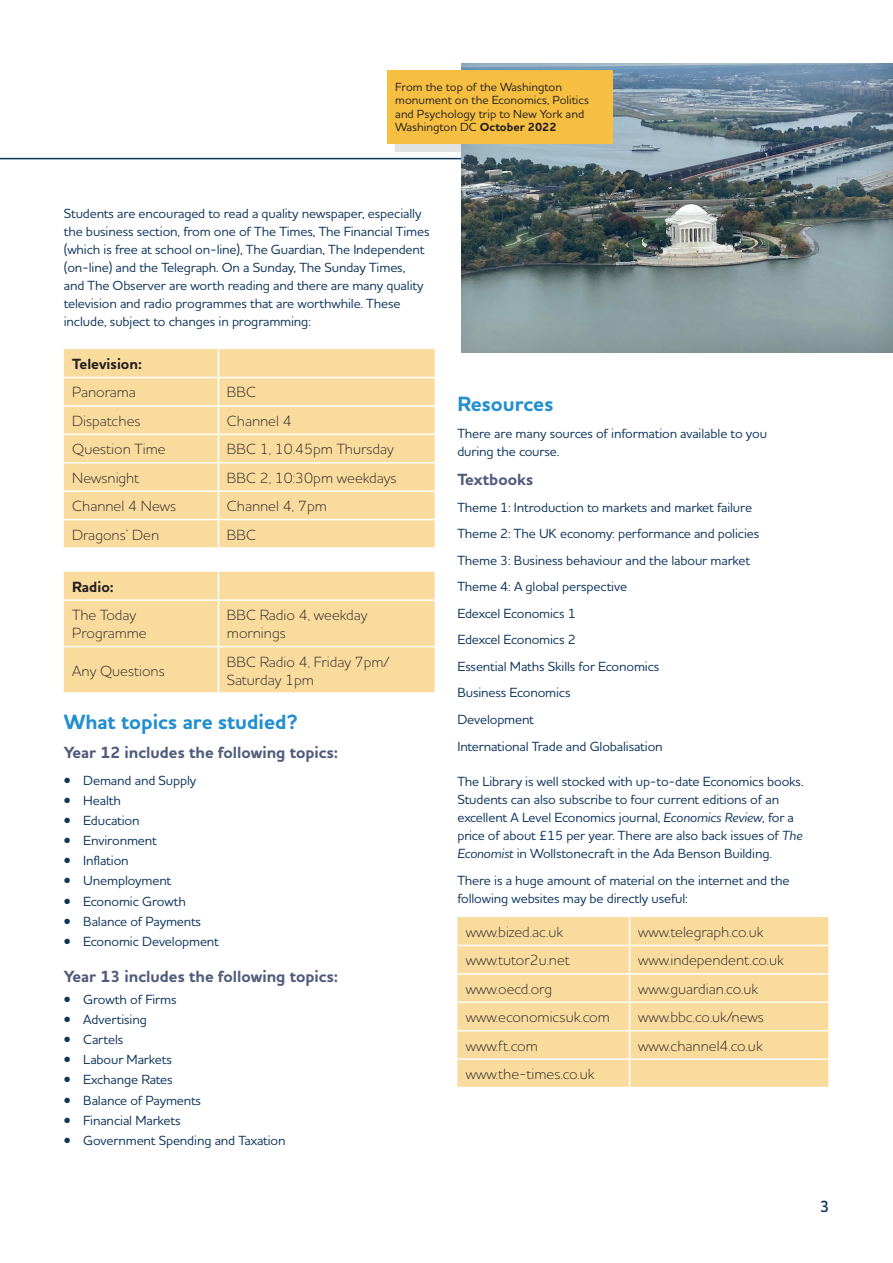
<style>
.page{position:relative;width:893px;height:1263px;background:#fff}
.page>*{position:absolute;margin:0;border:0;box-sizing:border-box;transform-origin:0 0}
.SUB_HEAD_1{font:700 21px "Houschka Pro";color:#238fcf}
.SUB_head_2_-_Bullets{font:700 16.5px "Houschka Pro";color:#515c7d}
.BL{font:700 16.5px "Houschka Pro";color:#515c7d}
.t1{font:600 16.5px "Houschka Pro";color:#0f355c}
.TABLE_text___Body{font:300 15px/18px "Houschka Pro";color:#231f20}
.TABLE_Text___Heading{font:700 15px "Houschka Pro";color:#231f20}
.BODY_Georgia_9pt{font:500 13.5px/18px "Houschka Pro";letter-spacing:-.01em;color:#0f355c}
.BL-2{font:500 13.5px "Houschka Pro";letter-spacing:-.01em;color:#0f355c}
.Photo_Source_1{font:500 12px/13.5px "Houschka Pro";color:#231f20}
.s1{font-weight:700}
.s2{font-style:italic}
</style>
<div class="page">
<div style="left:395px;top:79px;width:226px;height:73px;background:#e1e3e2"></div>
<hr style="left:0;top:158px;width:893px;height:1px;background:#0f355c">
<div style="left:64px;top:349px;width:371px;height:198px;background:#fadb9e"></div>
<hr style="left:64px;top:434px;width:154px;height:1px;background:#fff">
<hr style="left:218px;top:434px;width:218px;height:1px;background:#fff">
<svg style="left:218px;top:349px;width:1px;height:198px"></svg>
<hr style="left:64px;top:462px;width:154px;height:1px;background:#fff">
<hr style="left:218px;top:462px;width:218px;height:1px;background:#fff">
<hr style="left:64px;top:490px;width:154px;height:2px;background:#fff">
<hr style="left:218px;top:490px;width:218px;height:2px;background:#fff">
<hr style="left:64px;top:519px;width:154px;height:1px;background:#fff">
<hr style="left:218px;top:519px;width:218px;height:1px;background:#fff">
<hr style="left:64px;top:377px;width:154px;height:1px;background:#fff">
<hr style="left:218px;top:377px;width:218px;height:1px;background:#fff">
<hr style="left:64px;top:405px;width:154px;height:2px;background:#fff">
<hr style="left:218px;top:405px;width:218px;height:2px;background:#fff">
<div style="left:64px;top:572px;width:371px;height:121px;background:#fadb9e"></div>
<hr style="left:64px;top:599px;width:154px;height:2px;background:#fff">
<hr style="left:218px;top:599px;width:218px;height:2px;background:#fff">
<hr style="left:64px;top:646px;width:154px;height:1px;background:#fff">
<hr style="left:218px;top:646px;width:218px;height:1px;background:#fff">
<div style="left:457px;top:917px;width:371px;height:170px;background:#fadb9e"></div>
<hr style="left:457px;top:945px;width:173px;height:1px;background:#fff">
<hr style="left:630px;top:945px;width:200px;height:1px;background:#fff">
<hr style="left:457px;top:973px;width:173px;height:2px;background:#fff">
<hr style="left:630px;top:973px;width:200px;height:2px;background:#fff">
<svg style="left:629px;top:917px;width:1px;height:170px"></svg>
<hr style="left:457px;top:1001px;width:173px;height:2px;background:#fff">
<hr style="left:630px;top:1001px;width:200px;height:2px;background:#fff">
<hr style="left:457px;top:1030px;width:173px;height:1px;background:#fff">
<hr style="left:630px;top:1030px;width:200px;height:1px;background:#fff">
<hr style="left:457px;top:1058px;width:173px;height:2px;background:#fff">
<hr style="left:630px;top:1058px;width:200px;height:2px;background:#fff">
<div style="left:456px;top:61px;width:437px;height:293px;background:#231f20;opacity:.22"></div>
<div style="left:387px;top:70px;width:225px;height:73px;background:#f6bf41"></div>
<p class="Photo_Source_1" style="left:395px;top:80px;width:195px">From the top of the Washington monument on the Economics, Politics and Psychology trip to New York and<br>Washington DC <span class="s1">October 2022</span></p>
<p class="BODY_Georgia_9pt" style="left:64px;top:204px;width:367px">Students are encouraged to read a quality newspaper, especially the business section, from one of The Times, The Financial Times (which is free at school on-line), The Guardian, The Independent (on-line) and the Telegraph. On a Sunday, The Sunday Times,<br>and The Observer are worth reading and there are many quality television and radio programmes that are worthwhile. These include, subject to changes in programming:</p>
<p class="TABLE_Text___Heading" style="left:72px;top:354px;width:71px">Television:</p>
<p class="TABLE_text___Body" style="left:72px;top:383px;width:65px">Panorama</p>
<p class="TABLE_text___Body" style="left:227px;top:383px;width:31px">BBC</p>
<p class="TABLE_text___Body" style="left:72px;top:411px;width:70px">Dispatches</p>
<p class="TABLE_text___Body" style="left:227px;top:411px;width:66px">Channel 4</p>
<p class="TABLE_text___Body" style="left:72px;top:440px;width:95px">Question Time</p>
<p class="TABLE_text___Body" style="left:227px;top:440px;width:168px">BBC 1, 10.45pm Thursday</p>
<p class="TABLE_text___Body" style="left:72px;top:468px;width:68px">Newsnight</p>
<p class="TABLE_text___Body" style="left:227px;top:468px;width:171px">BBC 2, 10:30pm weekdays</p>
<p class="TABLE_text___Body" style="left:72px;top:497px;width:105px">Channel 4 News</p>
<p class="TABLE_text___Body" style="left:227px;top:497px;width:101px">Channel 4, 7pm</p>
<p class="TABLE_text___Body" style="left:72px;top:525px;width:88px">Dragons’ Den</p>
<p class="TABLE_text___Body" style="left:227px;top:525px;width:31px">BBC</p>
<p class="TABLE_Text___Heading" style="left:72px;top:577px;width:43px">Radio:</p>
<p class="TABLE_text___Body" style="left:72px;top:606px;width:76px">The Today<br>Programme</p>
<p class="TABLE_text___Body" style="left:227px;top:606px;width:142px">BBC Radio 4, weekday mornings</p>
<p class="TABLE_text___Body" style="left:72px;top:661px;width:94px">Any Questions</p>
<p class="TABLE_text___Body" style="left:227px;top:652px;width:164px">BBC Radio 4, Friday 7pm/<br>Saturday 1pm</p>
<p class="SUB_HEAD_1" style="left:64px;top:708px;width:235px">What topics are studied?</p>
<p class="SUB_head_2_-_Bullets" style="left:64px;top:742px;width:276px">Year 12 includes the following topics:</p>
<p class="BL-2" style="left:64px;top:771px;width:134px">• Demand and Supply</p>
<p class="BL-2" style="left:64px;top:792px;width:59px">• Health</p>
<p class="BL-2" style="left:64px;top:812px;width:77px">• Education</p>
<p class="BL-2" style="left:64px;top:832px;width:94px">• Environment</p>
<p class="BL-2" style="left:64px;top:852px;width:66px">• Inflation</p>
<p class="BL-2" style="left:64px;top:872px;width:109px">• Unemployment</p>
<p class="BL-2" style="left:64px;top:892px;width:124px">• Economic Growth</p>
<p class="BL-2" style="left:64px;top:912px;width:139px">• Balance of Payments</p>
<p class="BL-2" style="left:64px;top:932px;width:157px">• Economic Development</p>
<p class="BL" style="left:64px;top:965px;width:276px">Year 13 includes the following topics:</p>
<p class="BL-2" style="left:64px;top:991px;width:114px">• Growth of Firms</p>
<p class="BL-2" style="left:64px;top:1011px;width:85px">• Advertising</p>
<p class="BL-2" style="left:64px;top:1031px;width:61px">• Cartels</p>
<p class="BL-2" style="left:64px;top:1051px;width:110px">• Labour Markets</p>
<p class="BL-2" style="left:64px;top:1071px;width:110px">• Exchange Rates</p>
<p class="BL-2" style="left:64px;top:1091px;width:139px">• Balance of Payments</p>
<p class="BL-2" style="left:64px;top:1111px;width:118px">• Financial Markets</p>
<p class="BL-2" style="left:64px;top:1132px;width:223px">• Government Spending and Taxation</p>
<p class="SUB_HEAD_1" style="left:457px;top:391px;width:97px">Resources</p>
<p class="BODY_Georgia_9pt" style="left:457px;top:424px;width:311px">There are many sources of information available to you during the course.</p>
<p class="SUB_head_2_-_Bullets" style="left:457px;top:469px;width:77px">Textbooks</p>
<p class="BODY_Georgia_9pt" style="left:457px;top:498px;width:296px">Theme 1: Introduction to markets and market failure</p>
<p class="BODY_Georgia_9pt" style="left:457px;top:524px;width:304px">Theme 2: The UK economy: performance and policies</p>
<p class="BODY_Georgia_9pt" style="left:457px;top:551px;width:294px">Theme 3: Business behaviour and the labour market</p>
<p class="BODY_Georgia_9pt" style="left:457px;top:577px;width:171px">Theme 4: A global perspective</p>
<p class="BODY_Georgia_9pt" style="left:457px;top:604px;width:120px">Edexcel Economics 1</p>
<p class="BODY_Georgia_9pt" style="left:457px;top:631px;width:120px">Edexcel Economics 2</p>
<p class="BODY_Georgia_9pt" style="left:457px;top:657px;width:204px">Essential Maths Skills for Economics</p>
<p class="BODY_Georgia_9pt" style="left:457px;top:684px;width:115px">Business Economics</p>
<p class="BODY_Georgia_9pt" style="left:457px;top:710px;width:78px">Development</p>
<p class="BODY_Georgia_9pt" style="left:457px;top:737px;width:207px">International Trade and Globalisation</p>
<p class="BODY_Georgia_9pt" style="left:457px;top:772px;width:348px">The Library is well stocked with up-to-date Economics books.<br>Students can also subscribe to four current editions of an excellent A Level Economics journal, <span class="s2">Economics Review</span>, for a price of about £15 per year. There are also back issues of <span class="s2">The Economist</span> in Wollstonecraft in the Ada Benson Building.</p>
<p class="BODY_Georgia_9pt" style="left:457px;top:870px;width:334px">There is a huge amount of material on the internet and the following websites may be directly useful:</p>
<p class="TABLE_text___Body" style="left:466px;top:922px;width:99px">www.bized.ac.uk</p>
<p class="TABLE_text___Body" style="left:638px;top:922px;width:127px">www.telegraph.co.uk</p>
<p class="TABLE_text___Body" style="left:466px;top:951px;width:106px">www.tutor2u.net</p>
<p class="TABLE_text___Body" style="left:638px;top:951px;width:147px">www.independent.co.uk</p>
<p class="TABLE_text___Body" style="left:466px;top:979px;width:88px">www.oecd.org</p>
<p class="TABLE_text___Body" style="left:638px;top:979px;width:122px">www.guardian.co.uk</p>
<p class="TABLE_text___Body" style="left:466px;top:1008px;width:145px">www.economicsuk.com</p>
<p class="TABLE_text___Body" style="left:638px;top:1008px;width:127px">www.bbc.co.uk/news</p>
<p class="TABLE_text___Body" style="left:466px;top:1036px;width:74px">www.ft.com</p>
<p class="TABLE_text___Body" style="left:638px;top:1036px;width:126px">www.channel4.co.uk</p>
<p class="TABLE_text___Body" style="left:466px;top:1064px;width:130px">www.the-times.co.uk</p>
<p class="t1" style="left:820px;top:1195px;width:11px">3</p>
</div>
